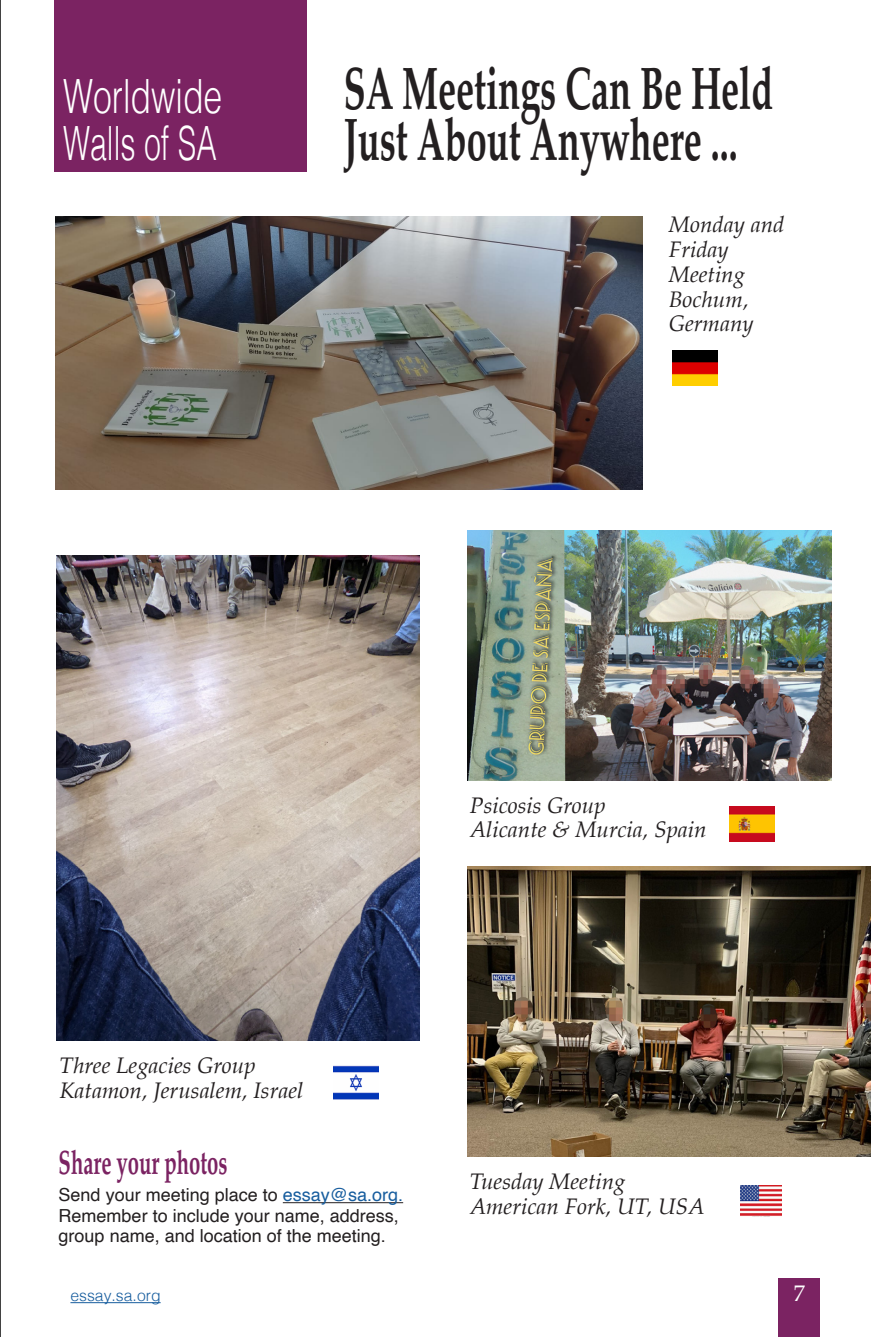
<style>
.page{position:relative;width:871px;height:1337px;background:#fff}
.page>*{position:absolute;margin:0;border:0;box-sizing:border-box;transform-origin:0 0}
.Body_Serif_1{font:700 60.07px "Palatino";color:#231f20;scale:.6 1}
.Section_Heds{font:300 47.25px "Helvetica";color:#fff;scale:.71 1}
.Section_Heds-2{font:300 47.25px "Helvetica";color:#fff;scale:.64 1}
.TOC_title{font:700 33.75px "Palatino";color:#7b2362;scale:.6 1}
.t1{font:italic 22.5px/24.8px "Palatino";color:#231f20}
.t2{font:22.5px "Palatino";color:#fff}
.TOC_title-2{font:18px "Helvetica";color:#231f20}
.t3{font:300 15.75px "Helvetica";color:#175d9e}
.s1{color:#175d9e}
</style>
<div class="page">
<hr style="left:0;top:0;width:1px;height:1336px;background:#000">
<hr style="left:283px;top:1202px;width:120px;height:1px;background:#231f20">
<div style="left:54px;top:0;width:252px;height:172px;background:#7b2362"></div>
<div style="left:777px;top:1278px;width:42px;height:58px;background:#7b2362"></div>
<img style="left:741px;top:1185px;width:40px;height:31px">
<img style="left:56px;top:556px;width:364px;height:484px">
<img style="left:55px;top:216px;width:588px;height:274px">
<img style="left:467px;top:531px;width:364px;height:249px">
<img style="left:673px;top:351px;width:45px;height:35px">
<img style="left:333px;top:1065px;width:45px;height:35px">
<img style="left:729px;top:806px;width:45px;height:35px">
<img style="left:468px;top:866px;width:403px;height:290px">
<hr style="left:70px;top:1302px;width:91px;height:1px;background:#175d9e">
<p class="Section_Heds" style="left:63px;top:56px;width:226px">Worldwide</p>
<p class="Section_Heds-2" style="left:63px;top:103px;width:242px">Walls of SA</p>
<p class="Body_Serif_1" style="left:344px;top:37px;width:717px">SA Meetings Can Be Held</p>
<p class="Body_Serif_1" style="left:344px;top:89px;width:658px">Just About Anywhere ...</p>
<p class="t1" style="left:669px;top:212px;width:117px">Monday and<br>Friday</p>
<p class="t1" style="left:669px;top:261px;width:78px">Meeting</p>
<p class="t1" style="left:669px;top:286px;width:81px">Bochum,</p>
<p class="t1" style="left:669px;top:311px;width:87px">Germany</p>
<p class="t1" style="left:60px;top:1052px;width:197px">Three Legacies Group</p>
<p class="t1" style="left:60px;top:1077px;width:245px">Katamon, Jerusalem, Israel</p>
<p class="t1" style="left:470px;top:792px;width:137px">Psicosis Group</p>
<p class="t1" style="left:470px;top:817px;width:238px">Alicante &amp; Murcia, Spain</p>
<p class="TOC_title" style="left:59px;top:1134px;width:283px">Share your photos</p>
<p class="TOC_title-2" style="left:59px;top:1181px;width:346px">Send your meeting place to <span class="s1">essay@sa.org.</span></p>
<p class="TOC_title-2" style="left:59px;top:1201px;width:342px">Remember to include your name, address,</p>
<p class="TOC_title-2" style="left:59px;top:1221px;width:329px">group name, and location of the meeting.</p>
<p class="t1" style="left:470px;top:1168px;width:157px">Tuesday Meeting</p>
<p class="t1" style="left:470px;top:1193px;width:236px">American Fork, UT, USA</p>
<p class="t3" style="left:70px;top:1282px;width:92px">essay.sa.org</p>
<p class="t2" style="left:793px;top:1275px;width:13px">7</p>
</div>
